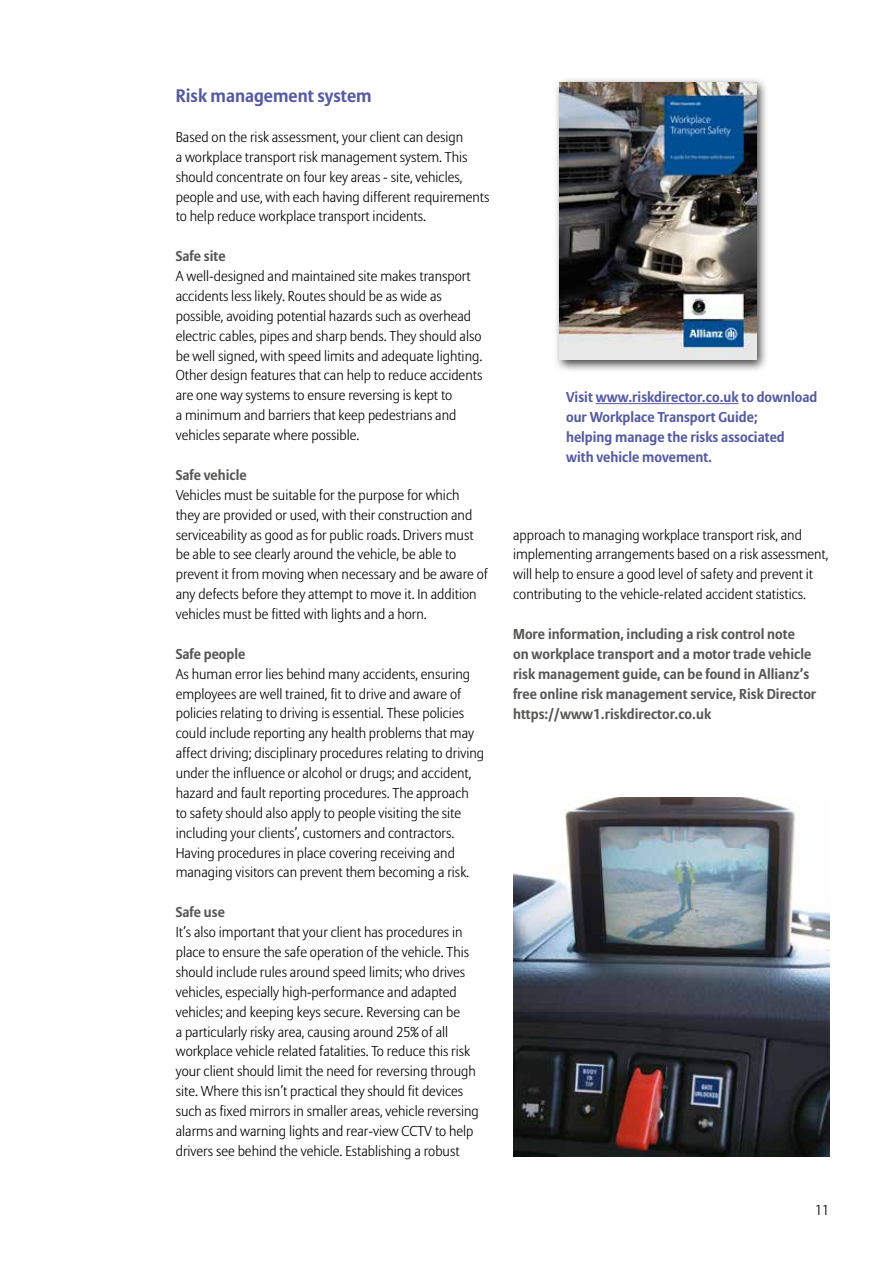
<style>
.page{position:relative;width:893px;height:1263px;background:#fff}
.page>*{position:absolute;margin:0;border:0;box-sizing:border-box;transform-origin:0 0}
.t1{font:700 18px "Allianz Sans";color:#555aa4}
.t2{font:300 14.25px/20px "Allianz Sans";color:#000}
.t3{font:700 14.25px/20px "Allianz Sans";color:#575756}
.t4{font:700 14.25px/20px "Allianz Sans";color:#555aa4}
</style>
<div class="page">
<img style="left:514px;top:798px;width:315px;height:359px">
<div style="left:554px;top:77px;width:215px;height:296px;background:#000;opacity:.75"></div>
<img style="left:560px;top:82px;width:196px;height:278px">
<hr style="left:596px;top:403px;width:143px;height:1px;background:#555aa4">
<p class="t1" style="left:176px;top:84px;width:197px">Risk management system</p>
<p class="t2" style="left:176px;top:128px;width:315px">Based on the risk assessment, your client can design<br>a workplace transport risk management system. This should concentrate on four key areas - site, vehicles, people and use, with each having different requirements to help reduce workplace transport incidents.</p>
<p class="t3" style="left:176px;top:247px;width:51px">Safe site</p>
<p class="t2" style="left:176px;top:267px;width:308px">A well-designed and maintained site makes transport accidents less likely. Routes should be as wide as possible, avoiding potential hazards such as overhead electric cables, pipes and sharp bends. They should also be well signed, with speed limits and adequate lighting.<br>Other design features that can help to reduce accidents are one way systems to ensure reversing is kept to<br>a minimum and barriers that keep pedestrians and vehicles separate where possible.</p>
<p class="t3" style="left:176px;top:465px;width:72px">Safe vehicle</p>
<p class="t2" style="left:176px;top:485px;width:314px">Vehicles must be suitable for the purpose for which<br>they are provided or used, with their construction and serviceability as good as for public roads. Drivers must be able to see clearly around the vehicle, be able to prevent it from moving when necessary and be aware of any defects before they attempt to move it. In addition vehicles must be fitted with lights and a horn.</p>
<p class="t3" style="left:176px;top:644px;width:71px">Safe people</p>
<p class="t2" style="left:176px;top:664px;width:310px">As human error lies behind many accidents, ensuring employees are well trained, fit to drive and aware of policies relating to driving is essential. These policies could include reporting any health problems that may affect driving; disciplinary procedures relating to driving under the influence or alcohol or drugs; and accident, hazard and fault reporting procedures. The approach<br>to safety should also apply to people visiting the site including your clients’, customers and contractors.<br>Having procedures in place covering receiving and managing visitors can prevent them becoming a risk.</p>
<p class="t3" style="left:176px;top:903px;width:51px">Safe use</p>
<p class="t2" style="left:176px;top:923px;width:305px">It’s also important that your client has procedures in place to ensure the safe operation of the vehicle. This should include rules around speed limits; who drives vehicles, especially high-performance and adapted vehicles; and keeping keys secure. Reversing can be<br>a particularly risky area, causing around 25% of all workplace vehicle related fatalities. To reduce this risk your client should limit the need for reversing through site. Where this isn’t practical they should fit devices such as fixed mirrors in smaller areas, vehicle reversing alarms and warning lights and rear-view CCTV to help drivers see behind the vehicle. Establishing a robust</p>
<p class="t4" style="left:566px;top:388px;width:253px">Visit www.riskdirector.co.uk to download our Workplace Transport Guide;<br>helping manage the risks associated<br>with vehicle movement.</p>
<p class="t2" style="left:513px;top:525px;width:317px">approach to managing workplace transport risk, and implementing arrangements based on a risk assessment, will help to ensure a good level of safety and prevent it contributing to the vehicle-related accident statistics.</p>
<p class="t3" style="left:513px;top:624px;width:305px">More information, including a risk control note<br>on workplace transport and a motor trade vehicle risk management guide, can be found in Allianz’s free online risk management service, Risk Director https://www1.riskdirector.co.uk</p>
<p class="t2" style="left:815px;top:1201px;width:16px">11</p>
</div>
